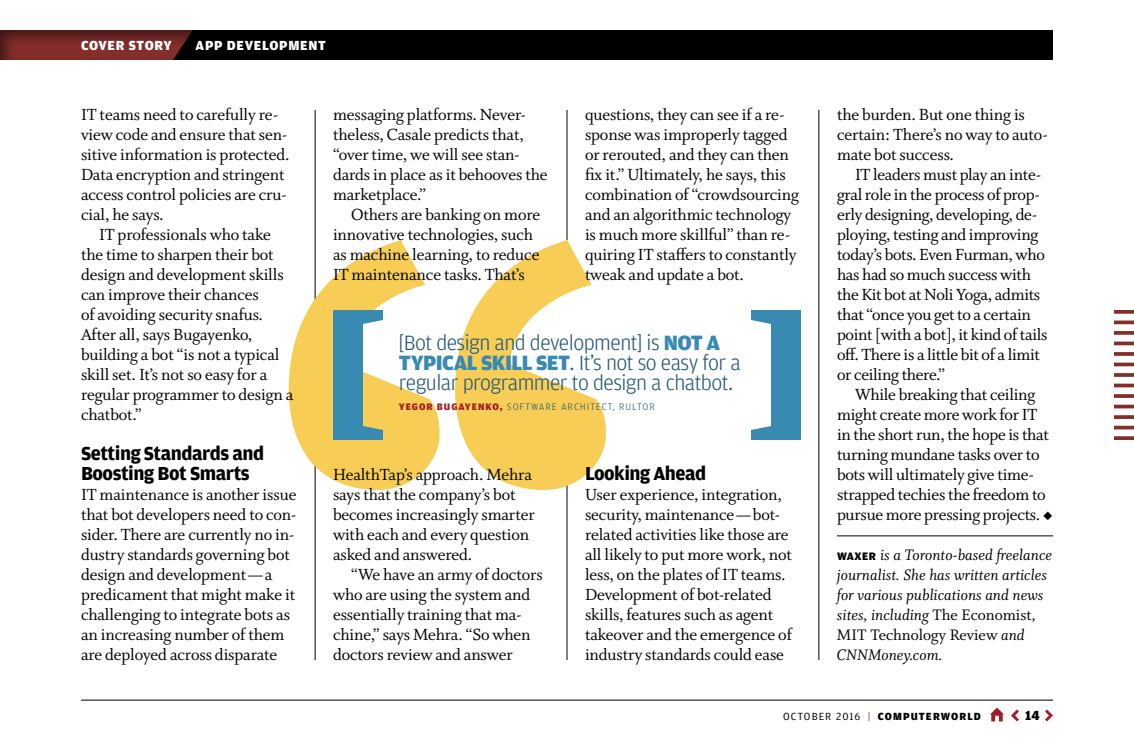
<style>
.page{position:relative;width:1134px;height:756px;background:#fff}
.page>*{position:absolute;margin:0;border:0;box-sizing:border-box;transform-origin:0 0}
.t1{font:300 22px/20px "Amplitude";letter-spacing:-.025em;color:#205578}
.t2{font:700 20px/20px "Amplitude";letter-spacing:-.025em;color:#000}
.t3{font:18px/20px "Whitman Roman Os F";letter-spacing:-.005em;color:#000}
.t4{font:17px/20px "Whitman Italic Os F";color:#000}
.t5{font:17px "Whitman Roman Os F";color:#000}
.t6{font:900 14px "Amplitude";letter-spacing:.05em;color:#fff}
.t7{font:900 14px "Amplitude";color:#000}
.t8{font:900 11px "Amplitude";letter-spacing:.095em;color:#000}
.t9{font:300 10px "Amplitude";letter-spacing:.1em;color:#205578}
.s1{font-weight:900;color:#388ab2}
.s2{font-weight:900;color:#a31e22}
.s3{font-family:"Amplitude";font-weight:900;font-size:11.5px}
.s4{font-family:"Whitman Roman Os F"}
.s5{font-family:"Whitman Italic Os F"}
.s6{font-weight:400}
.s7{font-weight:400;color:#a31e22}
</style>
<div class="page">
<svg style="left:1045px;top:710px;width:8px;height:12px"></svg>
<svg style="left:1011px;top:710px;width:8px;height:12px"></svg>
<svg style="left:990px;top:708px;width:14px;height:14px"></svg>
<hr style="left:81px;top:700px;width:972px;height:1px;background:#000">
<div style="left:0;top:30px;width:1053px;height:30px;background:#000"></div>
<div style="left:0;top:23px;width:202px;height:38px;background:#000;opacity:.5"></div>
<hr style="left:315px;top:110px;width:1px;height:550px;background:#000">
<svg style="left:289px;top:240px;width:317px;height:250px;fill:#f7cd55"></svg>
<hr style="left:837px;top:536px;width:216px;height:1px;background:#000">
<hr style="left:819px;top:110px;width:1px;height:550px;background:#000">
<hr style="left:567px;top:110px;width:1px;height:130px;background:#000">
<hr style="left:567px;top:486px;width:1px;height:174px;background:#000">
<svg style="left:1114px;top:310px;width:20px;height:4px"></svg>
<hr style="left:1114px;top:321px;width:20px;height:3px;background:#842e2b">
<svg style="left:1114px;top:331px;width:20px;height:4px"></svg>
<hr style="left:1114px;top:342px;width:20px;height:3px;background:#842e2b">
<svg style="left:1114px;top:352px;width:20px;height:4px"></svg>
<hr style="left:1114px;top:363px;width:20px;height:3px;background:#842e2b">
<svg style="left:1114px;top:373px;width:20px;height:4px"></svg>
<hr style="left:1114px;top:384px;width:20px;height:3px;background:#842e2b">
<svg style="left:1114px;top:394px;width:20px;height:4px"></svg>
<hr style="left:1114px;top:405px;width:20px;height:3px;background:#842e2b">
<svg style="left:1114px;top:415px;width:20px;height:4px"></svg>
<hr style="left:1114px;top:426px;width:20px;height:3px;background:#842e2b">
<svg style="left:1114px;top:436px;width:20px;height:4px"></svg>
<div style="left:333px;top:310px;width:30px;height:130px;background:#388ab2"></div>
<svg style="left:363px;top:310px;width:20px;height:20px"></svg>
<svg style="left:363px;top:420px;width:20px;height:20px"></svg>
<div style="left:771px;top:310px;width:30px;height:130px;background:#388ab2"></div>
<svg style="left:751px;top:310px;width:20px;height:14px"></svg>
<svg style="left:751px;top:426px;width:20px;height:14px"></svg>
<p class="t6" style="left:81px;top:38px;width:92px">COVER STORY</p>
<p class="t6" style="left:196px;top:38px;width:132px">APP DEVELOPMENT</p>
<p class="t3" style="left:81px;top:105px;width:210px">IT teams need to carefully re&shy;view code and ensure that sen&shy;sitive information is protected.<br>Data encryption and stringent access control policies are cru&shy;cial, he says.</p>
<p class="t3" style="left:81px;top:225px;width:214px;text-indent:18px">IT professionals who take the time to sharpen their bot design and development skills can improve their chances<br>of avoiding security snafus.<br>After all, says Bugayenko, building a bot “is not a typical skill set. It’s not so easy for a regular programmer to design a chatbot.”</p>
<p class="t2" style="left:81px;top:444px;width:185px">Setting Standards and<br>Boosting Bot Smarts</p>
<p class="t3" style="left:81px;top:485px;width:217px">IT maintenance is another issue that bot developers need to con&shy;sider. There are currently no in&shy;dustry standards governing bot design and development — a predicament that might make it challenging to integrate bots as an increasing number of them are deployed across disparate</p>
<p class="t3" style="left:333px;top:105px;width:216px">messaging platforms. Never&shy;theless, Casale predicts that, “over time, we will see stan&shy;dards in place as it behooves the marketplace.”</p>
<p class="t3" style="left:333px;top:205px;width:209px;text-indent:18px">Others are banking on more innovative technologies, such as machine learning, to reduce<br>IT maintenance tasks. That’s</p>
<p class="t3" style="left:585px;top:105px;width:216px">questions, they can see if a re&shy;sponse was improperly tagged or rerouted, and they can then fix it.” Ultimately, he says, this combination of “crowdsourcing and an algorithmic technology is much more skillful” than re&shy;quiring IT staffers to constantly tweak and update a bot.</p>
<p class="t1" style="left:399px;top:333px;width:343px">[Bot design and development] is <span class="s1">NOT A<br>TYPICAL SKILL SET</span>. It’s not so easy for a regular programmer to design a chatbot.</p>
<p class="t9" style="left:399px;top:401px;width:257px"><span class="s2">YEGOR BUGAYENKO,</span> SOFTWARE ARCHITECT, RULTOR</p>
<p class="t3" style="left:333px;top:465px;width:203px">HealthTap’s approach. Mehra says that the company’s bot becomes increasingly smarter with each and every question asked and answered.</p>
<p class="t3" style="left:333px;top:565px;width:211px;text-indent:18px">“We have an army of doctors who are using the system and essentially training that ma&shy;chine,” says Mehra. “So when doctors review and answer</p>
<p class="t2" style="left:585px;top:464px;width:123px">Looking Ahead</p>
<p class="t3" style="left:585px;top:485px;width:208px">User experience, integration, security, maintenance — bot&shy;related activities like those are all likely to put more work, not less, on the plates of IT teams.<br>Development of bot-related skills, features such as agent takeover and the emergence of industry standards could ease</p>
<p class="t3" style="left:837px;top:105px;width:212px">the burden. But one thing is certain: There’s no way to auto&shy;mate bot success.</p>
<p class="t3" style="left:837px;top:165px;width:212px;text-indent:18px">IT leaders must play an inte&shy;gral role in the process of prop&shy;erly designing, developing, de&shy;ploying, testing and improving today’s bots. Even Furman, who has had so much success with the Kit bot at Noli Yoga, admits that “once you get to a certain point [with a bot], it kind of tails off. There is a little bit of a limit or ceiling there.”</p>
<p class="t3" style="left:837px;top:385px;width:217px;text-indent:18px">While breaking that ceiling might create more work for IT in the short run, the hope is that turning mundane tasks over to bots will ultimately give time&shy;strapped techies the freedom to pursue more pressing projects. ◆</p>
<p class="t4" style="left:837px;top:545px;width:217px"><span class="s3">WAXER</span> is a Toronto-based freelance journalist. She has written articles for various publications and news sites, including <span class="s4">The Economist</span>,</p>
<p class="t5" style="left:837px;top:625px;width:189px">MIT Technology Review <span class="s5">and</span></p>
<p class="t4" style="left:837px;top:645px;width:107px">CNNMoney.com.</p>
<p class="t8" style="left:783px;top:710px;width:199px"><span class="s6">OCTOBER 2016</span> <span class="s7">|</span> COMPUTERWORLD</p>
<p class="t7" style="left:1025px;top:708px;width:16px">14</p>
</div>
